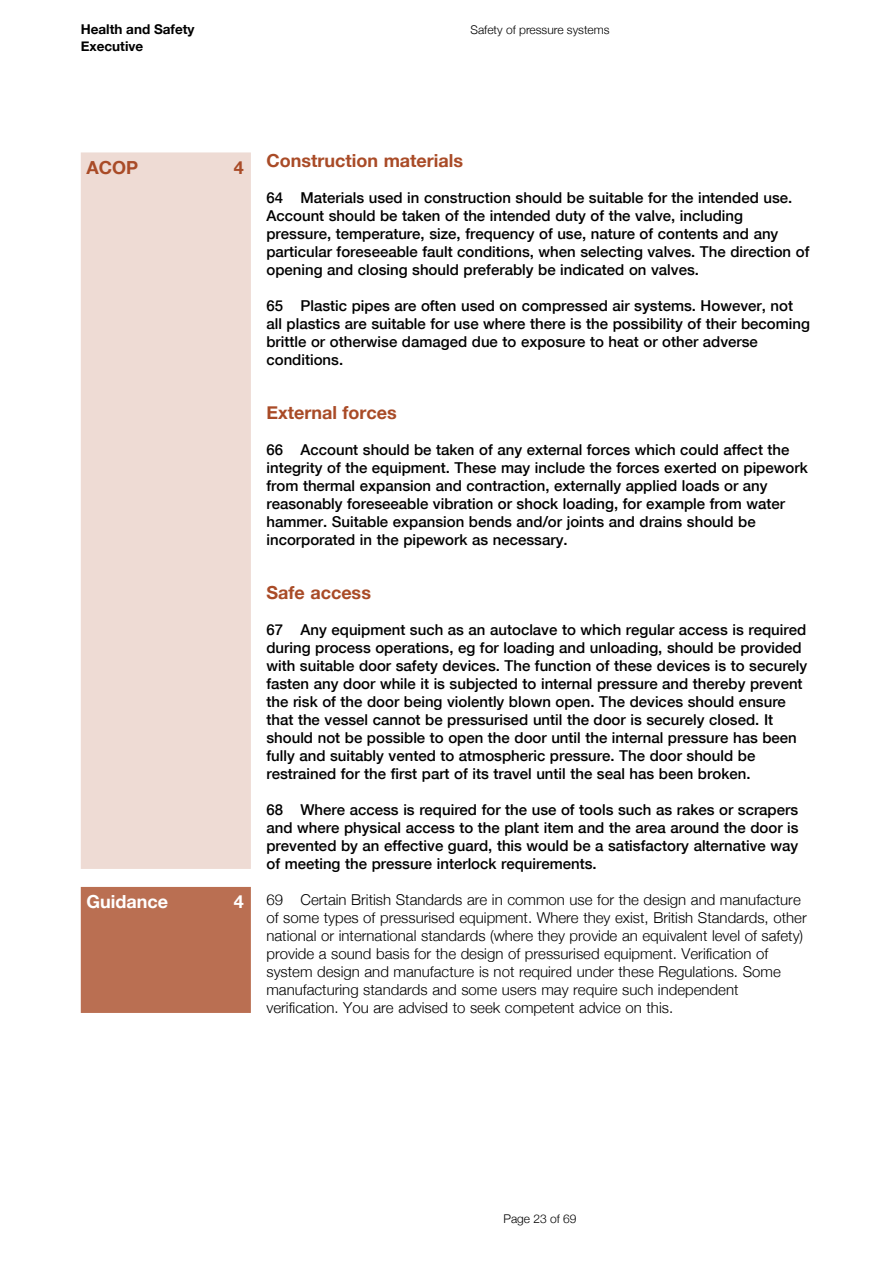
<style>
.page{position:relative;width:893px;height:1263px;background:#fff}
.page>*{position:absolute;margin:0;border:0;box-sizing:border-box;transform-origin:0 0}
.t1{font:700 18px "Helvetica Neue";color:#a94b27}
.t2{font:700 18px "Helvetica Neue";color:#fff}
.t3{font:500 15px/18px "Helvetica Neue";color:#000}
.t4{font:300 15px/18px "Helvetica Neue";color:#000}
.t5{font:700 13.5px/16.5px "Helvetica Neue";color:#000}
.t6{font:300 12px "Helvetica Neue";color:#000}
</style>
<div class="page">
<div style="left:82px;top:153px;width:168px;height:715px;background:#eedbd4"></div>
<div style="left:81px;top:152px;width:170px;height:717px;border:2px solid #eedbd4"></div>
<div style="left:82px;top:888px;width:168px;height:124px;background:#ba6f52"></div>
<div style="left:81px;top:887px;width:170px;height:126px;border:2px solid #ba6f52"></div>
<p class="t5" style="left:81px;top:22px;width:115px">Health and Safety<br>Executive</p>
<p class="t6" style="left:470px;top:20px;width:141px">Safety of pressure systems</p>
<p class="t1" style="left:87px;top:153px;width:53px">ACOP</p>
<p class="t1" style="left:234px;top:153px;width:12px">4</p>
<p class="t2" style="left:87px;top:887px;width:83px">Guidance</p>
<p class="t2" style="left:234px;top:887px;width:12px">4</p>
<h2 class="t1" style="left:266px;top:146px;width:198px">Construction materials</h2>
<p class="t3" style="left:266px;top:188px;width:544px">64 Materials used in construction should be suitable for the intended use.<br>Account should be taken of the intended duty of the valve, including pressure, temperature, size, frequency of use, nature of contents and any particular foreseeable fault conditions, when selecting valves. The direction of opening and closing should preferably be indicated on valves.</p>
<p class="t3" style="left:266px;top:296px;width:545px">65 Plastic pipes are often used on compressed air systems. However, not all plastics are suitable for use where there is the possibility of their becoming brittle or otherwise damaged due to exposure to heat or other adverse conditions.</p>
<h2 class="t1" style="left:266px;top:398px;width:132px">External forces</h2>
<p class="t3" style="left:266px;top:440px;width:543px">66 Account should be taken of any external forces which could affect the integrity of the equipment. These may include the forces exerted on pipework from thermal expansion and contraction, externally applied loads or any reasonably foreseeable vibration or shock loading, for example from water hammer. Suitable expansion bends and/or joints and drains should be incorporated in the pipework as necessary.</p>
<h2 class="t1" style="left:266px;top:578px;width:106px">Safe access</h2>
<p class="t3" style="left:266px;top:620px;width:542px">67 Any equipment such as an autoclave to which regular access is required during process operations, eg for loading and unloading, should be provided with suitable door safety devices. The function of these devices is to securely fasten any door while it is subjected to internal pressure and thereby prevent the risk of the door being violently blown open. The devices should ensure that the vessel cannot be pressurised until the door is securely closed. It should not be possible to open the door until the internal pressure has been fully and suitably vented to atmospheric pressure. The door should be restrained for the first part of its travel until the seal has been broken.</p>
<p class="t3" style="left:266px;top:800px;width:534px;text-align:justify">68 Where access is required for the use of tools such as rakes or scrapers and where physical access to the plant item and the area around the door is prevented by an effective guard, this would be a satisfactory alternative way of meeting the pressure interlock requirements.</p>
<p class="t4" style="left:266px;top:890px;width:542px">69 Certain British Standards are in common use for the design and manufacture of some types of pressurised equipment. Where they exist, British Standards, other national or international standards (where they provide an equivalent level of safety) provide a sound basis for the design of pressurised equipment. Verification of system design and manufacture is not required under these Regulations. Some manufacturing standards and some users may require such independent verification. You are advised to seek competent advice on this.</p>
<p class="t6" style="left:503px;top:1208px;width:75px">Page 23 of 69</p>
</div>
